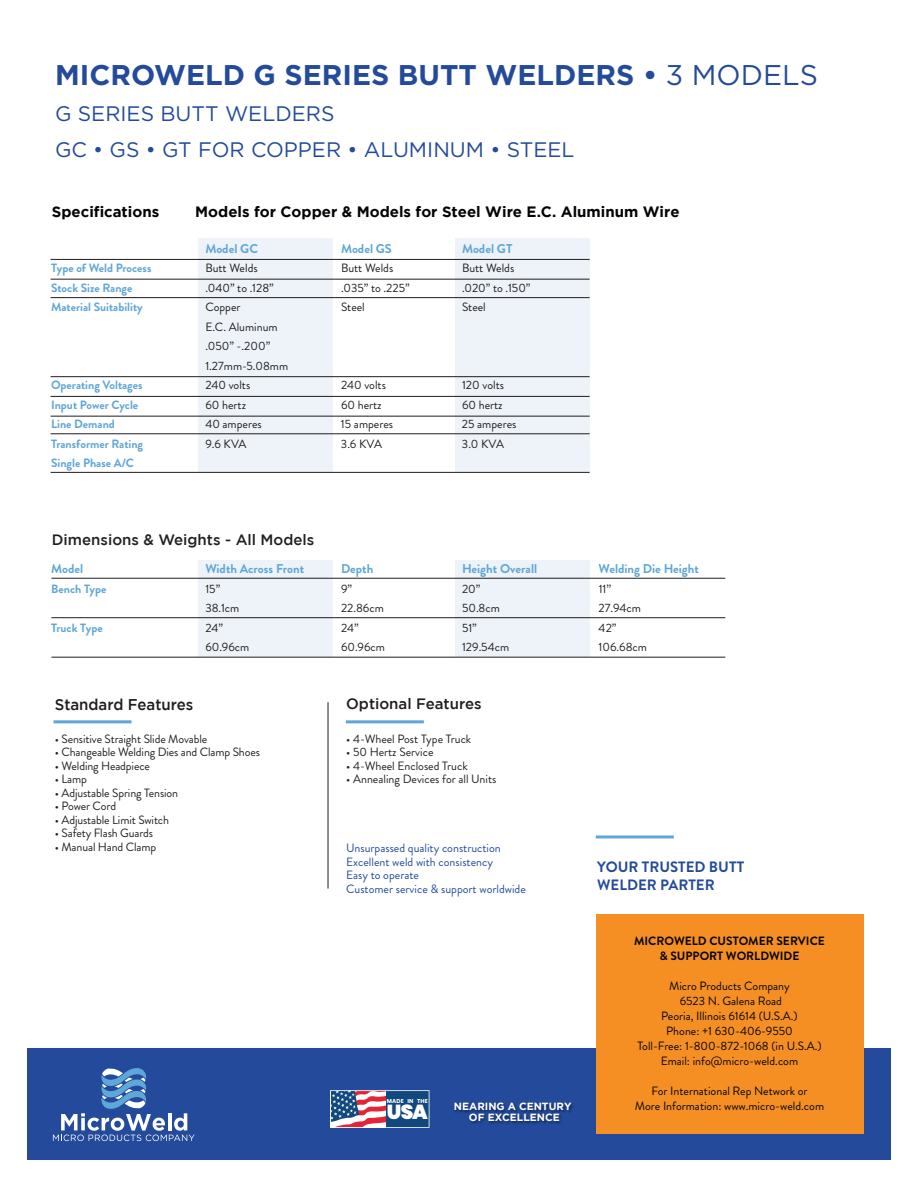
<style>
.page{position:relative;width:918px;height:1188px;background:#fff}
.page>*{position:absolute;margin:0;border:0;box-sizing:border-box;transform-origin:0 0}
.t1{font:700 28.5px "Gotham";color:#234a9b}
.t2{font:21px/36px "Gotham";color:#234a9b}
.t3{font:900 20.25px "Poppins";color:#fff}
.t4{font:500 15.6px "Gotham";color:#211d1e;scale:.96 1}
.t5{font:700 15px "Gotham";color:#040503}
.t6{font:500 15px "Gotham";color:#231f20}
.t7{font:700 15px/18px "Brandon Grotesque";color:#234a9b}
.t8{font:500 15px "Gotham";color:#211d1e}
.t9{font:700 12.75px "Brandon Grotesque";color:#5fa6d6}
.t10{font:12px/19.5px "Brandon Grotesque";color:#211d1e}
.t11{font:12px "Brandon Grotesque";letter-spacing:-.01em;color:#231f20}
.t12{font:12px/15px "Brandon Grotesque";color:#040503;text-align:center}
.t13{font:700 12px "Brandon Grotesque";color:#5fa6d6}
.t14{font:12px/13.5px "Brandon Grotesque";color:#234a9b}
.t15{font:700 12px/15px "Brandon Grotesque";color:#040503;text-align:center}
.t16{font:700 10.35px "Gotham";color:#fff}
.t17{font:700 5.7px "Poppins";letter-spacing:.025em;color:#fff}
.s1{font-weight:400}
</style>
<div class="page">
<hr style="left:54px;top:720px;width:78px;height:3px;background:#5fa6d6">
<div style="left:27px;top:1049px;width:864px;height:111px;background:#234a9b"></div>
<hr style="left:346px;top:720px;width:78px;height:3px;background:#5fa6d6">
<hr style="left:328px;top:702px;width:1px;height:187px;background:#211d1e">
<div style="left:455px;top:560px;width:135px;height:97px;background:#edf3f9"></div>
<div style="left:198px;top:560px;width:135px;height:97px;background:#edf3f9"></div>
<div style="left:455px;top:238px;width:135px;height:234px;background:#edf3f9"></div>
<div style="left:198px;top:238px;width:135px;height:234px;background:#edf3f9"></div>
<hr style="left:51px;top:617px;width:674px;height:1px;background:#211d1e">
<hr style="left:51px;top:657px;width:674px;height:1px;background:#211d1e">
<hr style="left:51px;top:578px;width:674px;height:1px;background:#211d1e">
<hr style="left:51px;top:396px;width:539px;height:1px;background:#211d1e">
<hr style="left:51px;top:279px;width:539px;height:1px;background:#211d1e">
<hr style="left:51px;top:297px;width:539px;height:1px;background:#211d1e">
<hr style="left:51px;top:259px;width:539px;height:1px;background:#211d1e">
<hr style="left:51px;top:376px;width:539px;height:1px;background:#211d1e">
<hr style="left:51px;top:434px;width:539px;height:1px;background:#211d1e">
<hr style="left:51px;top:472px;width:539px;height:1px;background:#211d1e">
<hr style="left:51px;top:416px;width:539px;height:1px;background:#211d1e">
<div style="left:596px;top:914px;width:267px;height:220px;background:#f58f23"></div>
<svg style="left:53px;top:1068px;width:142px;height:73px"></svg>
<svg style="left:330px;top:1090px;width:100px;height:38px;background:#717697"></svg>
<hr style="left:596px;top:835px;width:78px;height:3px;background:#5fa6d6">
<img style="left:454px;top:1103px;width:119px;height:21px">
<h1 class="t1" style="left:55px;top:56px;width:765px">MICROWELD G SERIES BUTT WELDERS • <span class="s1">3 MODELS</span></h1>
<h2 class="t2" style="left:55px;top:96px;width:521px">G SERIES BUTT WELDERS<br>GC • GS • GT FOR COPPER • ALUMINUM • STEEL</h2>
<p class="t5" style="left:52px;top:203px;width:109px">Specifications</p>
<p class="t5" style="left:195px;top:203px;width:486px">Models for Copper &amp; Models for Steel Wire E.C. Aluminum Wire</p>
<p class="t9" style="left:205px;top:240px;width:54px">Model GC</p>
<p class="t9" style="left:341px;top:240px;width:52px">Model GS</p>
<p class="t9" style="left:462px;top:240px;width:52px">Model GT</p>
<p class="t13" style="left:51px;top:260px;width:102px">Type of Weld Process</p>
<p class="t10" style="left:205px;top:259px;width:54px">Butt Welds</p>
<p class="t10" style="left:341px;top:259px;width:54px">Butt Welds</p>
<p class="t10" style="left:462px;top:259px;width:54px">Butt Welds</p>
<p class="t13" style="left:51px;top:279px;width:83px">Stock Size Range</p>
<p class="t10" style="left:205px;top:278px;width:70px">.040” to .128”</p>
<p class="t10" style="left:341px;top:278px;width:70px">.035” to .225”</p>
<p class="t10" style="left:462px;top:278px;width:70px">.020” to .150”</p>
<p class="t13" style="left:51px;top:299px;width:93px">Material Suitability</p>
<p class="t10" style="left:205px;top:298px;width:37px">Copper</p>
<p class="t10" style="left:341px;top:298px;width:25px">Steel</p>
<p class="t10" style="left:462px;top:298px;width:25px">Steel</p>
<p class="t10" style="left:205px;top:317px;width:84px">E.C. Aluminum .050” -.200”<br>1.27mm-5.08mm</p>
<p class="t13" style="left:51px;top:377px;width:93px">Operating Voltages</p>
<p class="t10" style="left:205px;top:376px;width:47px">240 volts</p>
<p class="t10" style="left:341px;top:376px;width:46px">240 volts</p>
<p class="t10" style="left:462px;top:376px;width:44px">120 volts</p>
<p class="t13" style="left:51px;top:396px;width:89px">Input Power Cycle</p>
<p class="t10" style="left:205px;top:395px;width:42px">60 hertz</p>
<p class="t10" style="left:341px;top:395px;width:42px">60 hertz</p>
<p class="t10" style="left:462px;top:395px;width:42px">60 hertz</p>
<p class="t13" style="left:51px;top:416px;width:65px">Line Demand</p>
<p class="t10" style="left:205px;top:415px;width:58px">40 amperes</p>
<p class="t10" style="left:341px;top:415px;width:54px">15 amperes</p>
<p class="t10" style="left:462px;top:415px;width:56px">25 amperes</p>
<p class="t13" style="left:51px;top:435px;width:94px">Transformer Rating</p>
<p class="t10" style="left:205px;top:434px;width:43px">9.6 KVA</p>
<p class="t10" style="left:341px;top:434px;width:43px">3.6 KVA</p>
<p class="t10" style="left:462px;top:434px;width:43px">3.0 KVA</p>
<p class="t13" style="left:51px;top:455px;width:85px">Single Phase A/C</p>
<p class="t6" style="left:52px;top:531px;width:264px">Dimensions &amp; Weights - All Models</p>
<p class="t9" style="left:51px;top:560px;width:34px">Model</p>
<p class="t9" style="left:205px;top:560px;width:100px">Width Across Front</p>
<p class="t9" style="left:341px;top:560px;width:34px">Depth</p>
<p class="t9" style="left:462px;top:560px;width:77px">Height Overall</p>
<p class="t9" style="left:599px;top:560px;width:102px">Welding Die Height</p>
<p class="t13" style="left:51px;top:580px;width:57px">Bench Type</p>
<p class="t10" style="left:205px;top:579px;width:16px">15”</p>
<p class="t10" style="left:341px;top:579px;width:13px">9”</p>
<p class="t10" style="left:462px;top:579px;width:20px">20”</p>
<p class="t10" style="left:599px;top:579px;width:14px">11’’</p>
<p class="t10" style="left:205px;top:599px;width:36px">38.1cm</p>
<p class="t10" style="left:341px;top:599px;width:44px">22.86cm</p>
<p class="t10" style="left:462px;top:599px;width:39px">50.8cm</p>
<p class="t10" style="left:599px;top:599px;width:44px">27.94cm</p>
<p class="t13" style="left:51px;top:619px;width:53px">Truck Type</p>
<p class="t10" style="left:205px;top:618px;width:19px">24”</p>
<p class="t10" style="left:341px;top:618px;width:19px">24”</p>
<p class="t10" style="left:462px;top:618px;width:16px">51”</p>
<p class="t10" style="left:599px;top:618px;width:19px">42”</p>
<p class="t10" style="left:205px;top:638px;width:46px">60.96cm</p>
<p class="t10" style="left:341px;top:638px;width:46px">60.96cm</p>
<p class="t10" style="left:462px;top:638px;width:49px">129.54cm</p>
<p class="t10" style="left:599px;top:638px;width:50px">106.68cm</p>
<h3 class="t4" style="left:55px;top:696px;width:146px">Standard Features</h3>
<p class="t11" style="left:55px;top:730px;width:154px">• Sensitive Straight Slide Movable</p>
<p class="t11" style="left:55px;top:744px;width:207px">• Changeable Welding Dies and Clamp Shoes</p>
<p class="t11" style="left:55px;top:757px;width:97px">• Welding Headpiece</p>
<p class="t11" style="left:55px;top:771px;width:34px">• Lamp</p>
<p class="t11" style="left:55px;top:784px;width:125px">• Adjustable Spring Tension</p>
<p class="t11" style="left:55px;top:798px;width:63px">• Power Cord</p>
<p class="t11" style="left:55px;top:811px;width:116px">• Adjustable Limit Switch</p>
<p class="t11" style="left:55px;top:825px;width:100px">• Safety Flash Guards</p>
<p class="t11" style="left:55px;top:838px;width:103px">• Manual Hand Clamp</p>
<p class="t8" style="left:346px;top:696px;width:137px">Optional Features</p>
<p class="t11" style="left:346px;top:730px;width:127px">• 4-Wheel Post Type Truck</p>
<p class="t11" style="left:346px;top:744px;width:89px">• 50 Hertz Service</p>
<p class="t11" style="left:346px;top:757px;width:123px">• 4-Wheel Enclosed Truck</p>
<p class="t11" style="left:346px;top:771px;width:152px">• Annealing Devices for all Units</p>
<p class="t14" style="left:346px;top:842px;width:181px">Unsurpassed quality construction<br>Excellent weld with consistency<br>Easy to operate<br>Customer service &amp; support worldwide</p>
<p class="t7" style="left:597px;top:858px;width:149px">YOUR TRUSTED BUTT<br>WELDER PARTER</p>
<p class="t17" style="left:387px;top:1098px;width:43px">MADE IN THE</p>
<h3 class="t3" style="left:387px;top:1100px;width:43px">USA</h3>
<p class="t15" style="left:634px;top:934px;width:192px">MICROWELD CUSTOMER SERVICE &amp; SUPPORT WORLDWIDE</p>
<p class="t12" style="left:637px;top:979px;width:186px">Micro Products Company<br>6523 N. Galena Road<br>Peoria, Illinois 61614 (U.S.A.)<br>Phone: +1 630-406-9550<br>Toll-Free: 1-800-872-1068 (in U.S.A.)<br>Email: info@micro-weld.com</p>
<p class="t12" style="left:651px;top:1084px;width:158px">For International Rep Network or</p>
<p class="t16" style="left:454px;top:1101px;width:119px">NEARING A CENTURY</p>
<p class="t12" style="left:635px;top:1099px;width:191px">More Information: www.micro-weld.com</p>
<p class="t16" style="left:469px;top:1111px;width:92px">OF EXCELLENCE</p>
</div>
